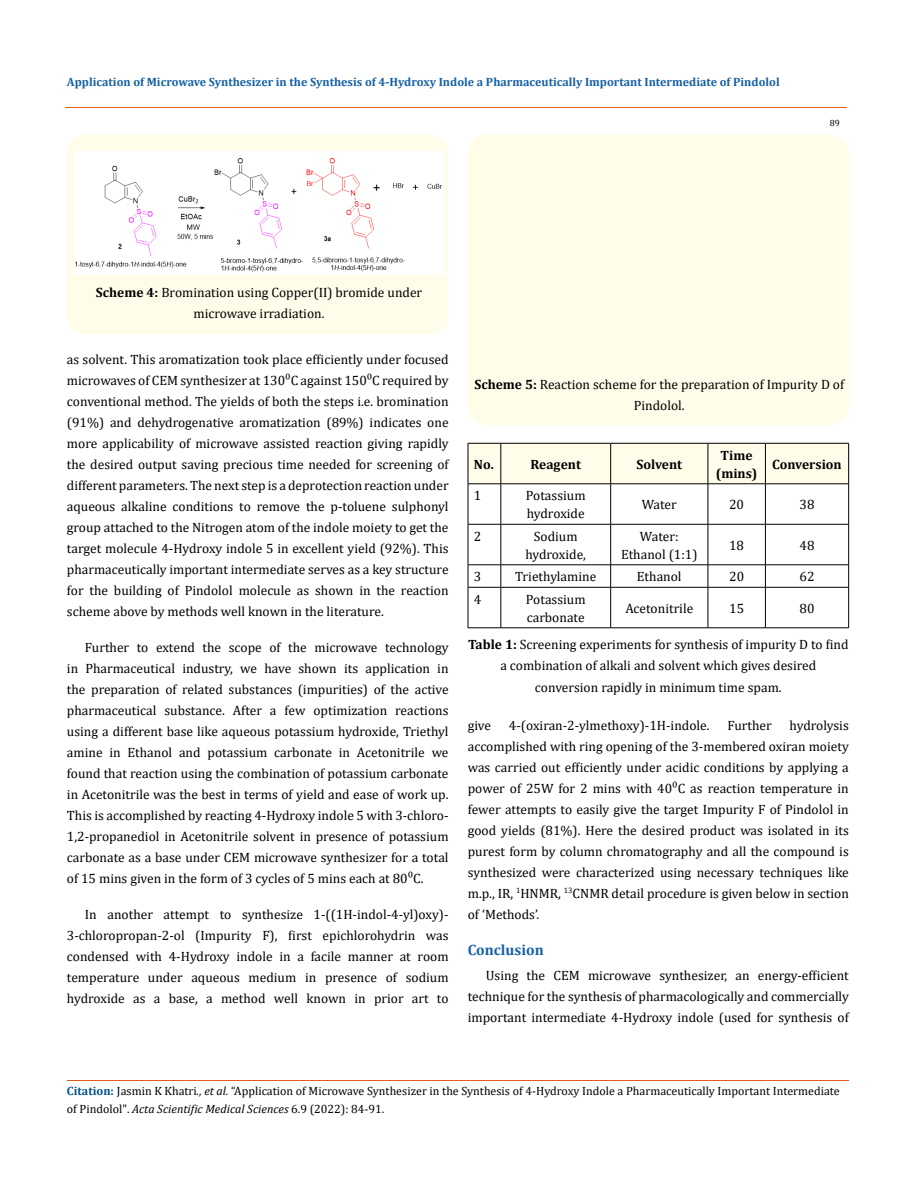
<style>
.page{position:relative;width:917px;height:1188px;background:#fff}
.page>*{position:absolute;margin:0;border:0;box-sizing:border-box;transform-origin:0 0}
.t1{font:700 15px "Cambria";color:#1560a6}
.t2{font:13.5px/21px "Cambria";color:#000;text-align:center}
.t3{font:700 13.5px/18px "Cambria";color:#000;text-align:center}
.t4{font:12px/18px "Cambria";color:#000}
.t5{font:700 12px "Cambria";color:#1560a6}
.t6{font:9px "Cambria";color:#000}
.s1{font-weight:700}
.s2{font-weight:700;color:#035089}
.s3{font-style:italic}
</style>
<div class="page">
<div style="left:67px;top:135px;width:381px;height:199px;background:#fffde9;border-radius:18px"></div>
<img style="left:75px;top:152px;width:368px;height:122px">
<div style="left:468px;top:135px;width:380px;height:290px;background:#fffde9;border-radius:18px"></div>
<div style="left:468px;top:444px;width:380px;height:40px;background:#fffde9"></div>
<hr style="left:468px;top:443px;width:33px;height:1px;background:#000">
<hr style="left:467px;top:443px;width:1px;height:41px;background:#000">
<hr style="left:501px;top:443px;width:109px;height:1px;background:#000">
<hr style="left:500px;top:443px;width:1px;height:41px;background:#000">
<hr style="left:610px;top:443px;width:98px;height:1px;background:#000">
<hr style="left:610px;top:443px;width:1px;height:41px;background:#000">
<hr style="left:708px;top:443px;width:57px;height:1px;background:#000">
<hr style="left:707px;top:443px;width:1px;height:41px;background:#000">
<hr style="left:765px;top:443px;width:83px;height:1px;background:#000">
<hr style="left:765px;top:443px;width:1px;height:41px;background:#000">
<hr style="left:848px;top:443px;width:1px;height:41px;background:#000">
<hr style="left:468px;top:484px;width:33px;height:1px;background:#000">
<hr style="left:467px;top:484px;width:1px;height:40px;background:#000">
<hr style="left:501px;top:484px;width:109px;height:1px;background:#000">
<hr style="left:500px;top:484px;width:1px;height:40px;background:#000">
<hr style="left:610px;top:484px;width:98px;height:1px;background:#000">
<hr style="left:610px;top:484px;width:1px;height:40px;background:#000">
<hr style="left:708px;top:484px;width:57px;height:1px;background:#000">
<hr style="left:707px;top:484px;width:1px;height:40px;background:#000">
<hr style="left:765px;top:484px;width:83px;height:1px;background:#000">
<hr style="left:765px;top:484px;width:1px;height:40px;background:#000">
<hr style="left:848px;top:484px;width:1px;height:40px;background:#000">
<hr style="left:468px;top:524px;width:33px;height:1px;background:#000">
<hr style="left:467px;top:524px;width:1px;height:41px;background:#000">
<hr style="left:501px;top:524px;width:109px;height:1px;background:#000">
<hr style="left:500px;top:524px;width:1px;height:41px;background:#000">
<hr style="left:610px;top:524px;width:98px;height:1px;background:#000">
<hr style="left:610px;top:524px;width:1px;height:41px;background:#000">
<hr style="left:708px;top:524px;width:57px;height:1px;background:#000">
<hr style="left:707px;top:524px;width:1px;height:41px;background:#000">
<hr style="left:765px;top:524px;width:83px;height:1px;background:#000">
<hr style="left:765px;top:524px;width:1px;height:41px;background:#000">
<hr style="left:848px;top:524px;width:1px;height:41px;background:#000">
<hr style="left:468px;top:565px;width:33px;height:1px;background:#000">
<svg style="left:467px;top:565px;width:1px;height:22px"></svg>
<hr style="left:501px;top:565px;width:109px;height:1px;background:#000">
<svg style="left:500px;top:565px;width:1px;height:22px"></svg>
<hr style="left:610px;top:565px;width:98px;height:1px;background:#000">
<svg style="left:610px;top:565px;width:1px;height:22px"></svg>
<hr style="left:708px;top:565px;width:57px;height:1px;background:#000">
<svg style="left:707px;top:565px;width:1px;height:22px"></svg>
<hr style="left:765px;top:565px;width:83px;height:1px;background:#000">
<svg style="left:765px;top:565px;width:1px;height:22px"></svg>
<svg style="left:848px;top:565px;width:1px;height:22px"></svg>
<hr style="left:468px;top:587px;width:33px;height:1px;background:#000">
<hr style="left:467px;top:587px;width:1px;height:41px;background:#000">
<hr style="left:501px;top:587px;width:109px;height:1px;background:#000">
<hr style="left:500px;top:587px;width:1px;height:41px;background:#000">
<hr style="left:610px;top:587px;width:98px;height:1px;background:#000">
<hr style="left:610px;top:587px;width:1px;height:41px;background:#000">
<hr style="left:708px;top:587px;width:57px;height:1px;background:#000">
<hr style="left:707px;top:587px;width:1px;height:41px;background:#000">
<hr style="left:765px;top:587px;width:83px;height:1px;background:#000">
<hr style="left:765px;top:587px;width:1px;height:41px;background:#000">
<hr style="left:848px;top:587px;width:1px;height:41px;background:#000">
<hr style="left:468px;top:628px;width:33px;height:1px;background:#000">
<hr style="left:501px;top:628px;width:109px;height:1px;background:#000">
<hr style="left:610px;top:628px;width:98px;height:1px;background:#000">
<hr style="left:708px;top:628px;width:57px;height:1px;background:#000">
<hr style="left:765px;top:628px;width:83px;height:1px;background:#000">
<hr style="left:65px;top:108px;width:782px;height:1px;background:#e05d1a">
<hr style="left:67px;top:1080px;width:781px;height:1px;background:#e05d1a">
<p class="t5" style="left:67px;top:73px;width:714px">Application of Microwave Synthesizer in the Synthesis of 4-Hydroxy Indole a Pharmaceutically Important Intermediate of Pindolol</p>
<p class="t6" style="left:829px;top:118px;width:11px">89</p>
<p class="t2" style="left:96px;top:282px;width:328px"><span class="s1">Scheme 4:</span> Bromination using Copper(II) bromide under microwave irradiation.</p>
<p class="t2" style="left:67px;top:348px;width:383px;text-align:justify">as solvent. This aromatization took place efficiently under focused microwaves of CEM synthesizer at 130⁰C against 150⁰C required by conventional method. The yields of both the steps i.e. bromination (91%) and dehydrogenative aromatization (89%) indicates one more applicability of microwave assisted reaction giving rapidly the desired output saving precious time needed for screening of different parameters. The next step is a deprotection reaction under aqueous alkaline conditions to remove the p-toluene sulphonyl group attached to the Nitrogen atom of the indole moiety to get the target molecule 4-Hydroxy indole 5 in excellent yield (92%). This pharmaceutically important intermediate serves as a key structure for the building of Pindolol molecule as shown in the reaction scheme above by methods well known in the literature.</p>
<p class="t2" style="left:67px;top:637px;width:383px;text-align:justify;text-indent:18px">Further to extend the scope of the microwave technology in Pharmaceutical industry, we have shown its application in the preparation of related substances (impurities) of the active pharmaceutical substance. After a few optimization reactions using a different base like aqueous potassium hydroxide, Triethyl amine in Ethanol and potassium carbonate in Acetonitrile we found that reaction using the combination of potassium carbonate in Acetonitrile was the best in terms of yield and ease of work up.<br>This is accomplished by reacting 4-Hydroxy indole 5 with 3-chloro-1,2-propanediol in Acetonitrile solvent in presence of potassium carbonate as a base under CEM microwave synthesizer for a total of 15 mins given in the form of 3 cycles of 5 mins each at 80⁰C.</p>
<p class="t2" style="left:67px;top:904px;width:383px;text-align:justify;text-indent:18px">In another attempt to synthesize 1-((1H-indol-4-yl)oxy)- 3-chloropropan-2-ol (Impurity F), first epichlorohydrin was condensed with 4-Hydroxy indole in a facile manner at room temperature under aqueous medium in presence of sodium hydroxide as a base, a method well known in prior art to</p>
<p class="t2" style="left:474px;top:374px;width:371px"><span class="s1">Scheme 5:</span> Reaction scheme for the preparation of Impurity D of<br>Pindolol.</p>
<p class="t3" style="left:474px;top:455px;width:21px">No.</p>
<p class="t3" style="left:530px;top:455px;width:52px">Reagent</p>
<p class="t3" style="left:636px;top:455px;width:47px">Solvent</p>
<p class="t3" style="left:715px;top:446px;width:43px">Time (mins)</p>
<p class="t3" style="left:772px;top:455px;width:71px">Conversion</p>
<p class="t2" style="left:474px;top:485px;width:9px">1</p>
<p class="t2" style="left:526px;top:487px;width:61px;line-height:18px;text-align:left">Potassium hydroxide</p>
<p class="t2" style="left:641px;top:494px;width:37px">Water</p>
<p class="t2" style="left:729px;top:494px;width:16px">20</p>
<p class="t2" style="left:799px;top:494px;width:16px">38</p>
<p class="t2" style="left:474px;top:526px;width:9px">2</p>
<p class="t2" style="left:525px;top:527px;width:62px;line-height:18px">Sodium hydroxide,</p>
<p class="t2" style="left:621px;top:527px;width:78px;line-height:18px">Water:<br>Ethanol (1:1)</p>
<p class="t2" style="left:729px;top:535px;width:16px">18</p>
<p class="t2" style="left:799px;top:535px;width:16px">48</p>
<p class="t2" style="left:474px;top:566px;width:9px">3</p>
<p class="t2" style="left:515px;top:566px;width:83px">Triethylamine</p>
<p class="t2" style="left:637px;top:566px;width:46px">Ethanol</p>
<p class="t2" style="left:729px;top:566px;width:16px">20</p>
<p class="t2" style="left:799px;top:566px;width:16px">62</p>
<p class="t2" style="left:474px;top:589px;width:9px">4</p>
<p class="t2" style="left:526px;top:590px;width:61px;line-height:18px;text-align:left">Potassium carbonate</p>
<p class="t2" style="left:625px;top:598px;width:69px">Acetonitrile</p>
<p class="t2" style="left:729px;top:598px;width:16px">15</p>
<p class="t2" style="left:799px;top:598px;width:16px">80</p>
<p class="t2" style="left:468px;top:634px;width:382px"><span class="s1">Table 1:</span> Screening experiments for synthesis of impurity D to find a combination of alkali and solvent which gives desired</p>
<p class="t2" style="left:535px;top:677px;width:248px">conversion rapidly in minimum time spam.</p>
<p class="t2" style="left:468px;top:715px;width:25px">give</p>
<p class="t2" style="left:509px;top:715px;width:202px">4-(oxiran-2-ylmethoxy)-1H-indole.</p>
<p class="t2" style="left:727px;top:715px;width:46px">Further</p>
<p class="t2" style="left:468px;top:715px;width:382px;text-align:justify;text-indent:322px">hydrolysis accomplished with ring opening of the 3-membered oxiran moiety was carried out efficiently under acidic conditions by applying a power of 25W for 2 mins with 40⁰C as reaction temperature in fewer attempts to easily give the target Impurity F of Pindolol in good yields (81%). Here the desired product was isolated in its purest form by column chromatography and all the compound is synthesized were characterized using necessary techniques like m.p., IR, <sup>1</sup>HNMR, <sup>13</sup>CNMR detail procedure is given below in section of ‘Methods’.</p>
<p class="t1" style="left:468px;top:939px;width:77px">Conclusion</p>
<p class="t2" style="left:468px;top:965px;width:382px;text-align:justify;text-indent:18px">Using the CEM microwave synthesizer, an energy-efficient technique for the synthesis of pharmacologically and commercially important intermediate 4-Hydroxy indole (used for synthesis of</p>
<p class="t4" style="left:67px;top:1082px;width:774px"><span class="s2">Citation:</span> Jasmin K Khatri<span class="s3">., et al.</span> “Application of Microwave Synthesizer in the Synthesis of 4-Hydroxy Indole a Pharmaceutically Important Intermediate of Pindolol". <span class="s3">Acta Scientific Medical Sciences</span> 6.9 (2022): 84-91.</p>
</div>
